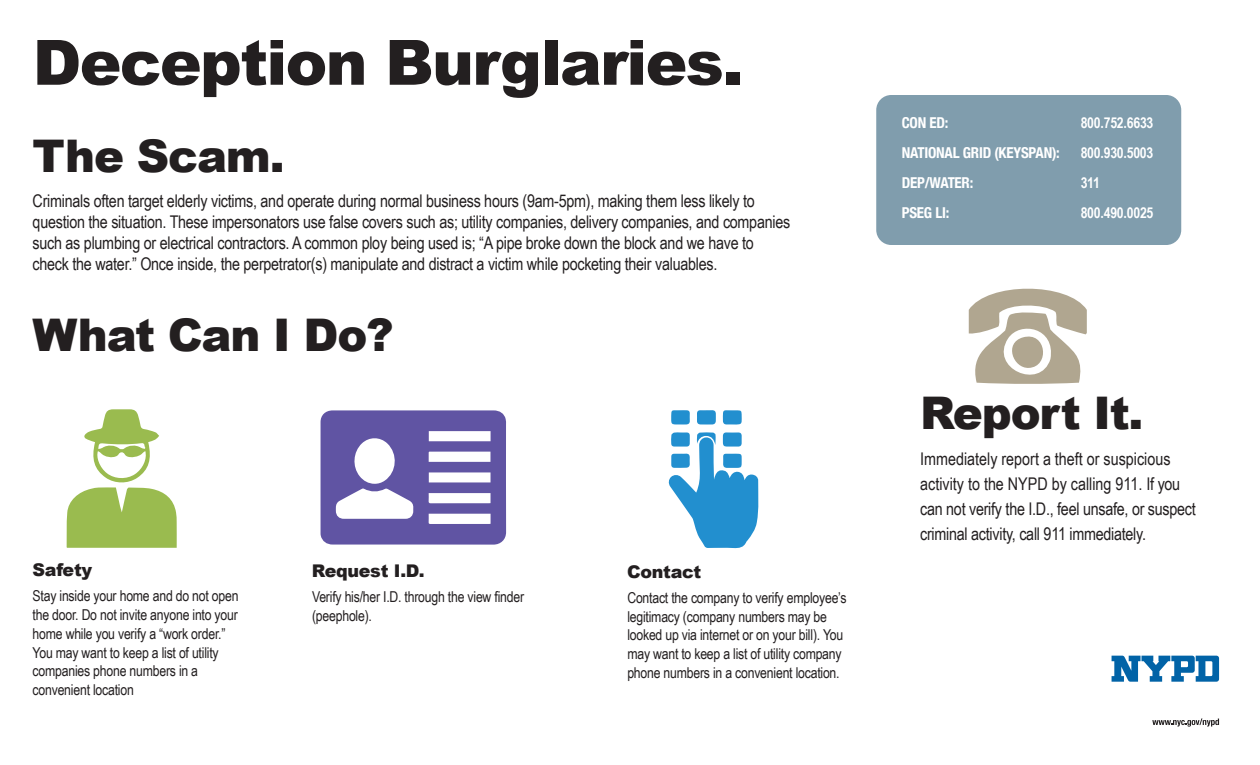
<style>
.page{position:relative;width:1260px;height:765px;background:#fff}
.page>*{position:absolute;margin:0;border:0;box-sizing:border-box;transform-origin:0 0}
.t1{font:900 62.5px "Arial";letter-spacing:-.025em;color:#231f20}
.t2{font:900 45px "Arial";letter-spacing:-.025em;color:#231f20}
.t3{font:17.5px/25px "Arial Narrow";letter-spacing:-.015em;color:#231f20}
.t4{font:900 17.5px "Arial";letter-spacing:-.015em;color:#231f20}
.t5{font:15px/18.8px "Arial Narrow";letter-spacing:-.015em;color:#231f20}
.t6{font:700 condensed 15px "Helvetica Neue";letter-spacing:-.015em;color:#fff}
.t7{font:700 15px "Arial Narrow";letter-spacing:-.015em;color:#fff}
</style>
<div class="page">
<div style="left:876px;top:95px;width:305px;height:150px;background:#809dad;border-radius:15px"></div>
<svg style="left:1112px;top:656px;width:107px;height:26px"></svg>
<svg style="left:1152px;top:718px;width:67px;height:9px"></svg>
<svg style="left:66px;top:409px;width:111px;height:139px"></svg>
<svg style="left:697px;top:410px;width:19px;height:15px"></svg>
<svg style="left:722px;top:410px;width:20px;height:15px"></svg>
<svg style="left:671px;top:410px;width:19px;height:15px"></svg>
<svg style="left:668px;top:432px;width:91px;height:116px"></svg>
<svg style="left:321px;top:410px;width:185px;height:135px"></svg>
<svg style="left:969px;top:288px;width:118px;height:96px"></svg>
<h1 class="t1" style="left:33px;top:17px;width:712px">Deception Burglaries.</h1>
<h2 class="t2" style="left:33px;top:123px;width:254px">The Scam.</h2>
<p class="t3" style="left:33px;top:189px;width:759px;line-height:21px">Criminals often target elderly victims, and operate during normal business hours (9am-5pm), making them less likely to question the situation. These impersonators use false covers such as; utility companies, delivery companies, and companies such as plumbing or electrical contractors. A common ploy being used is; “A pipe broke down the block and we have to check the water.” Once inside, the perpetrator(s) manipulate and distract a victim while pocketing their valuables.</p>
<h2 class="t2" style="left:33px;top:302px;width:363px">What Can I Do?</h2>
<p class="t4" style="left:33px;top:557px;width:61px">Safety</p>
<p class="t4" style="left:312px;top:558px;width:115px">Request I.D.</p>
<p class="t4" style="left:627px;top:559px;width:76px">Contact</p>
<p class="t5" style="left:33px;top:586px;width:207px">Stay inside your home and do not open the door. Do not invite anyone into your home while you verify a “work order.”<br>You may want to keep a list of utility companies phone numbers in a convenient location</p>
<p class="t5" style="left:627px;top:588px;width:221px">Contact the company to verify employee’s legitimacy (company numbers may be looked up via internet or on your bill). You may want to keep a list of utility company phone numbers in a convenient location.</p>
<p class="t5" style="left:312px;top:587px;width:214px">Verify his/her I.D. through the view finder (peephole).</p>
<p class="t6" style="left:902px;top:110px;width:48px">CON ED:</p>
<p class="t7" style="left:1081px;top:112px;width:74px">800.752.6633</p>
<p class="t6" style="left:902px;top:140px;width:160px">NATIONAL GRID (KEYSPAN):</p>
<p class="t7" style="left:1081px;top:142px;width:74px">800.930.5003</p>
<p class="t6" style="left:902px;top:170px;width:73px">DEP/WATER:</p>
<p class="t7" style="left:1081px;top:172px;width:21px">311</p>
<p class="t6" style="left:902px;top:200px;width:49px">PSEG LI:</p>
<p class="t7" style="left:1081px;top:202px;width:74px">800.490.0025</p>
<h2 class="t2" style="left:920px;top:380px;width:225px">Report It.</h2>
<p class="t3" style="left:920px;top:446px;width:277px">Immediately report a theft or suspicious activity to the NYPD by calling 911. If you can not verify the I.D., feel unsafe, or suspect criminal activity, call 911 immediately.</p>
</div>
